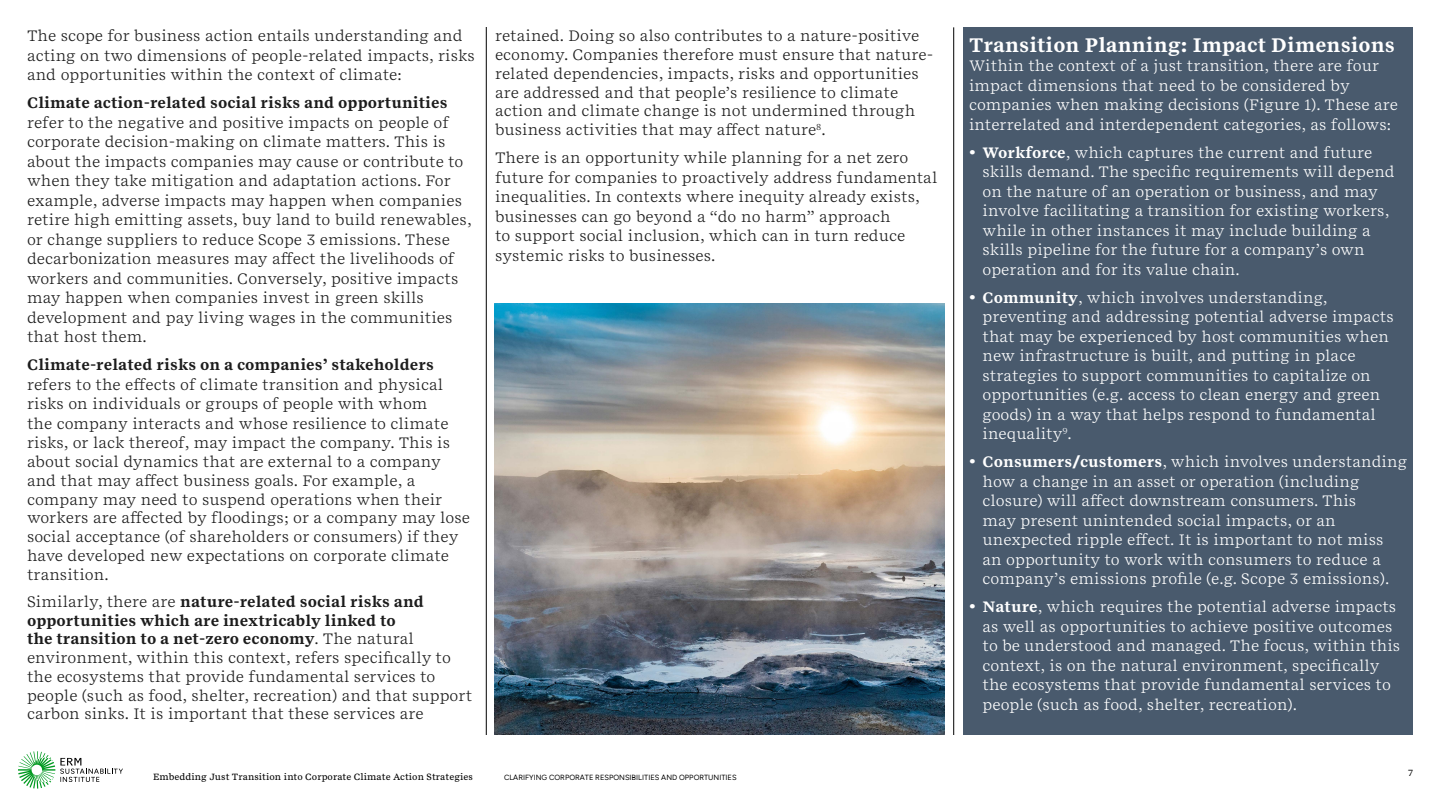
<style>
.page{position:relative;width:1440px;height:810px;background:#fff}
.page>*{position:absolute;margin:0;border:0;box-sizing:border-box;transform-origin:0 0}
.Body{font:19.5px "Spezia Serif Bold C";color:#fff}
.Body-2{font:15px/19.5px "Spezia Serif Regular C";color:#1c1c1c}
.Body-3{font:15px/19.5px "Spezia Serif Regular C";color:#fff}
.t1{font:9px "Spezia Serif Medium C";color:#000}
.t2{font:7.5px "Figtree";color:#000}
.s1{font-family:"Spezia Serif Bold C"}
</style>
<div class="page">
<svg style="left:18px;top:751px;width:105px;height:38px"></svg>
<div style="left:963px;top:27px;width:450px;height:708px;background:#495a6d"></div>
<img style="left:495px;top:303px;width:450px;height:432px">
<hr style="left:486px;top:27px;width:1px;height:708px;background:#000">
<hr style="left:954px;top:27px;width:1px;height:708px;background:#000">
<p class="Body-2" style="left:27px;top:26px;width:450px">The scope for business action entails understanding and acting on two dimensions of people-related impacts, risks and opportunities within the context of climate:</p>
<p class="Body-2" style="left:27px;top:93px;width:446px"><span class="s1">Climate action-related social risks and opportunities </span>refer to the negative and positive impacts on people of corporate decision-making on climate matters. This is about the impacts companies may cause or contribute to when they take mitigation and adaptation actions. For example, adverse impacts may happen when companies retire high emitting assets, buy land to build renewables, or change suppliers to reduce Scope 3 emissions. These decarbonization measures may affect the livelihoods of workers and communities. Conversely, positive impacts may happen when companies invest in green skills development and pay living wages in the communities that host them.</p>
<p class="Body-2" style="left:27px;top:355px;width:445px;line-height:19px"><span class="s1">Climate-related risks on a companies’ stakeholders </span>refers to the effects of climate transition and physical risks on individuals or groups of people with whom<br>the company interacts and whose resilience to climate risks, or lack thereof, may impact the company. This is about social dynamics that are external to a company and that may affect business goals. For example, a company may need to suspend operations when their workers are affected by floodings; or a company may lose social acceptance (of shareholders or consumers) if they have developed new expectations on corporate climate transition.</p>
<p class="Body-2" style="left:27px;top:592px;width:447px;line-height:18.8px">Similarly, there are <span class="s1">nature-related social risks and opportunities which are inextricably linked to<br>the transition to a net-zero economy</span>. The natural environment, within this context, refers specifically to the ecosystems that provide fundamental services to people (such as food, shelter, recreation) and that support carbon sinks. It is important that these services are</p>
<p class="Body-2" style="left:495px;top:26px;width:440px;line-height:18.8px">retained. Doing so also contributes to a nature-positive economy. Companies therefore must ensure that nature&shy;related dependencies, impacts, risks and opportunities are addressed and that people’s resilience to climate action and climate change is not undermined through business activities that may affect nature<sup>8</sup>.</p>
<p class="Body-2" style="left:495px;top:148px;width:444px">There is an opportunity while planning for a net zero future for companies to proactively address fundamental inequalities. In contexts where inequity already exists, businesses can go beyond a “do no harm” approach<br>to support social inclusion, which can in turn reduce systemic risks to businesses.</p>
<p class="t1" style="left:153px;top:770px;width:322px">Embedding Just Transition into Corporate Climate Action Strategies</p>
<p class="t2" style="left:504px;top:773px;width:234px">CLARIFYING CORPORATE RESPONSIBILITIES AND OPPORTUNITIES</p>
<p class="Body" style="left:969px;top:31px;width:428px">Transition Planning: Impact Dimensions</p>
<p class="Body-3" style="left:969px;top:56px;width:431px">Within the context of a just transition, there are four impact dimensions that need to be considered by companies when making decisions (Figure 1). These are interrelated and interdependent categories, as follows:</p>
<p class="Body-3" style="left:982px;top:142px;width:414px;text-indent:-14px"><span class="s1">• Workforce</span>, which captures the current and future skills demand. The specific requirements will depend on the nature of an operation or business, and may involve facilitating a transition for existing workers, while in other instances it may include building a skills pipeline for the future for a company’s own operation and for its value chain.</p>
<p class="Body-3" style="left:982px;top:287px;width:413px;text-indent:-14px"><span class="s1">• Community</span>, which involves understanding, preventing and addressing potential adverse impacts that may be experienced by host communities when new infrastructure is built, and putting in place strategies to support communities to capitalize on opportunities (e.g. access to clean energy and green goods) in a way that helps respond to fundamental inequality<sup>9</sup>.</p>
<p class="Body-3" style="left:982px;top:452px;width:426px;text-indent:-14px"><span class="s1">• Consumers/customers</span>, which involves understanding how a change in an asset or operation (including closure) will affect downstream consumers. This<br>may present unintended social impacts, or an unexpected ripple effect. It is important to not miss<br>an opportunity to work with consumers to reduce a company’s emissions profile (e.g. Scope 3 emissions).</p>
<p class="Body-3" style="left:982px;top:597px;width:419px;text-indent:-14px"><span class="s1">• Nature</span>, which requires the potential adverse impacts as well as opportunities to achieve positive outcomes to be understood and managed. The focus, within this context, is on the natural environment, specifically the ecosystems that provide fundamental services to people (such as food, shelter, recreation).</p>
<p class="t1" style="left:1408px;top:766px;width:6px">7</p>
</div>
